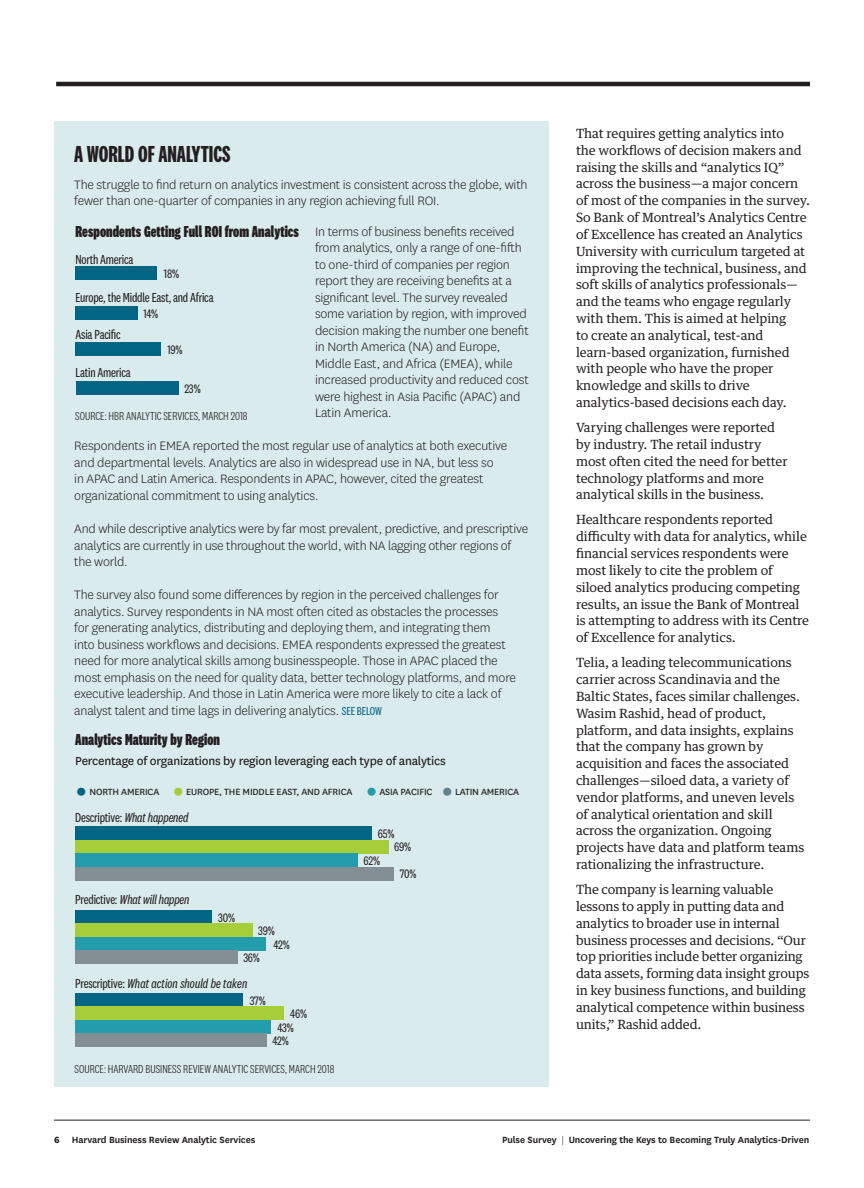
<style>
.page{position:relative;width:864px;height:1188px;background:#fff}
.page>*{position:absolute;margin:0;border:0;box-sizing:border-box;transform-origin:0 0}
.SIDEBAR_B-HED{font:700 24px "National 2 Compressed";color:#231f20}
.t1{font:800 16.5px "National 2 Compressed";letter-spacing:.005em;color:#231f20}
.SIDEBAR_TEXT{font:300 14.25px/16.5px "National HBR";letter-spacing:-.01em;color:#231f20}
.t2{font:13.5px "National 2 Condensed";letter-spacing:-.015em;color:#231f20}
.t3{font:13.5px "HBR Stationery";letter-spacing:-.015em;color:#231f20}
.t4{font:italic 13.5px "National 2 Condensed";color:#231f20}
.INT_BODY{font:12.75px/16.8px "Guardian Text Egyp HBR";letter-spacing:-.005em;color:#231f20}
.t5{font:12.75px "National 2 Condensed";letter-spacing:-.02em;color:#231f20}
.t6{font:300 12px "National 2 Condensed";color:#231f20}
.t7{font:600 10.5px "National HBR";letter-spacing:-.01em;color:#231f20}
.t8{font:10.5px "National HBR";letter-spacing:-.015em;color:#231f20}
.s1{font-family:"National 2 Condensed";font-weight:400;font-size:12px;color:#016584}
.s2{font-family:"HBR Stationery";font-size:31.5px;color:#016584}
.s3{font-family:"HBR Stationery";font-size:31.5px;color:#a6ce39}
.s4{font-family:"HBR Stationery";font-size:31.5px;color:#239dab}
.s5{font-family:"HBR Stationery";font-size:31.5px;color:#638388}
.s6{font-style:italic}
.s7{font-style:normal}
.s8{font-weight:800}
.s9{font-weight:300}
</style>
<div class="page">
<hr style="left:56px;top:82px;width:754px;height:4px;background:#231f20">
<hr style="left:54px;top:1120px;width:756px;height:1px;background:#231f20">
<div style="left:54px;top:122px;width:495px;height:965px;background:#daebed"></div>
<div style="left:75px;top:826px;width:297px;height:14px;background:#016584"></div>
<div style="left:75px;top:840px;width:313px;height:13px;background:#a6ce39"></div>
<div style="left:75px;top:853px;width:283px;height:14px;background:#239dab"></div>
<div style="left:75px;top:867px;width:319px;height:13px;background:#838e95"></div>
<div style="left:75px;top:910px;width:136px;height:14px;background:#016584"></div>
<div style="left:75px;top:924px;width:177px;height:13px;background:#a6ce39"></div>
<div style="left:75px;top:937px;width:191px;height:14px;background:#239dab"></div>
<div style="left:75px;top:951px;width:163px;height:13px;background:#838e95"></div>
<div style="left:75px;top:993px;width:168px;height:13px;background:#016584"></div>
<div style="left:75px;top:1006px;width:209px;height:14px;background:#a6ce39"></div>
<div style="left:75px;top:1020px;width:195px;height:13px;background:#239dab"></div>
<div style="left:75px;top:1033px;width:192px;height:14px;background:#838e95"></div>
<div style="left:76px;top:266px;width:81px;height:14px;background:#016584"></div>
<div style="left:76px;top:306px;width:62px;height:14px;background:#016584"></div>
<div style="left:76px;top:343px;width:85px;height:13px;background:#016584"></div>
<div style="left:76px;top:381px;width:103px;height:14px;background:#016584"></div>
<p class="SIDEBAR_B-HED" style="left:74px;top:141px;width:158px">A WORLD OF ANALYTICS</p>
<p class="SIDEBAR_TEXT" style="left:74px;top:176px;width:455px">The struggle to find return on analytics investment is consistent across the globe, with fewer than one-quarter of companies in any region achieving full ROI.</p>
<p class="SIDEBAR_TEXT" style="left:315px;top:223px;width:215px">In terms of business benefits received from analytics, only a range of one-fifth to one-third of companies per region report they are receiving benefits at a significant level. The survey revealed some variation by region, with improved decision making the number one benefit in North America (NA) and Europe, Middle East, and Africa (EMEA), while increased productivity and reduced cost were highest in Asia Pacific (APAC) and Latin America.</p>
<p class="SIDEBAR_TEXT" style="left:74px;top:437px;width:435px">Respondents in EMEA reported the most regular use of analytics at both executive and departmental levels. Analytics are also in widespread use in NA, but less so<br>in APAC and Latin America. Respondents in APAC, however, cited the greatest organizational commitment to using analytics.</p>
<p class="SIDEBAR_TEXT" style="left:74px;top:520px;width:456px">And while descriptive analytics were by far most prevalent, predictive, and prescriptive analytics are currently in use throughout the world, with NA lagging other regions of the world.</p>
<p class="SIDEBAR_TEXT" style="left:74px;top:586px;width:443px">The survey also found some differences by region in the perceived challenges for analytics. Survey respondents in NA most often cited as obstacles the processes for generating analytics, distributing and deploying them, and integrating them<br>into business workflows and decisions. EMEA respondents expressed the greatest need for more analytical skills among businesspeople. Those in APAC placed the most emphasis on the need for quality data, better technology platforms, and more executive leadership. And those in Latin America were more likely to cite a lack of analyst talent and time lags in delivering analytics. <span class="s1">SEE BELOW</span></p>
<p class="t1" style="left:75px;top:731px;width:146px">Analytics Maturity by Region</p>
<p class="t3" style="left:75px;top:752px;width:372px">Percentage of organizations by region leveraging each type of analytics</p>
<p class="t8" style="left:75px;top:785px;width:86px"><span class="s2">•</span> NORTH AMERICA</p>
<p class="t8" style="left:172px;top:785px;width:182px"><span class="s3">•</span> EUROPE, THE MIDDLE EAST, AND AFRICA</p>
<p class="t8" style="left:365px;top:785px;width:69px"><span class="s4">•</span> ASIA PACIFIC</p>
<p class="t8" style="left:441px;top:785px;width:80px"><span class="s5">•</span> LATIN AMERICA</p>
<p class="t2" style="left:75px;top:810px;width:114px">Descriptive: <span class="s6">What happened</span></p>
<p class="t1" style="left:76px;top:223px;width:225px">Respondents Getting Full ROI from Analytics</p>
<p class="t2" style="left:76px;top:253px;width:59px">North America</p>
<p class="t2" style="left:76px;top:290px;width:140px">Europe, the Middle East, and Africa</p>
<p class="t2" style="left:76px;top:328px;width:47px">Asia Pacific</p>
<p class="t2" style="left:76px;top:365px;width:57px">Latin America</p>
<p class="t5" style="left:164px;top:267px;width:17px">18%</p>
<p class="t5" style="left:143px;top:307px;width:16px">14%</p>
<p class="t5" style="left:167px;top:343px;width:17px">19%</p>
<p class="t5" style="left:184px;top:382px;width:18px">23%</p>
<p class="t6" style="left:75px;top:410px;width:174px">SOURCE: HBR ANALYTIC SERVICES, MARCH 2018</p>
<p class="t5" style="left:378px;top:827px;width:18px">65%</p>
<p class="t4" style="left:75px;top:893px;width:115px"><span class="s7">Predictive:</span> What will happen</p>
<p class="t5" style="left:218px;top:911px;width:18px">30%</p>
<p class="t5" style="left:258px;top:924px;width:18px">39%</p>
<p class="t5" style="left:273px;top:938px;width:18px">42%</p>
<p class="t5" style="left:243px;top:951px;width:18px">36%</p>
<p class="t5" style="left:250px;top:993px;width:18px">37%</p>
<p class="t4" style="left:75px;top:976px;width:173px"><span class="s7">Prescriptive:</span> What action should be taken</p>
<p class="t5" style="left:290px;top:1007px;width:19px">46%</p>
<p class="t5" style="left:277px;top:1020px;width:18px">43%</p>
<p class="t5" style="left:272px;top:1034px;width:18px">42%</p>
<p class="t6" style="left:75px;top:1063px;width:261px">SOURCE: HARVARD BUSINESS REVIEW ANALYTIC SERVICES, MARCH 2018</p>
<p class="t5" style="left:363px;top:854px;width:18px">62%</p>
<p class="t5" style="left:394px;top:840px;width:19px">69%</p>
<p class="t5" style="left:400px;top:867px;width:18px">70%</p>
<p class="INT_BODY" style="left:576px;top:124px;width:236px">That requires getting analytics into<br>the workflows of decision makers and raising the skills and “analytics IQ” across the business—a major concern of most of the companies in the survey.<br>So Bank of Montreal’s Analytics Centre of Excellence has created an Analytics University with curriculum targeted at improving the technical, business, and soft skills of analytics professionals— and the teams who engage regularly with them. This is aimed at helping<br>to create an analytical, test-and learn-based organization, furnished with people who have the proper knowledge and skills to drive analytics-based decisions each day.</p>
<p class="INT_BODY" style="left:576px;top:418px;width:213px">Varying challenges were reported by industry. The retail industry most often cited the need for better technology platforms and more analytical skills in the business.</p>
<p class="INT_BODY" style="left:576px;top:510px;width:235px">Healthcare respondents reported difficulty with data for analytics, while financial services respondents were most likely to cite the problem of siloed analytics producing competing results, an issue the Bank of Montreal is attempting to address with its Centre of Excellence for analytics.</p>
<p class="INT_BODY" style="left:576px;top:653px;width:230px">Telia, a leading telecommunications carrier across Scandinavia and the Baltic States, faces similar challenges.<br>Wasim Rashid, head of product, platform, and data insights, explains that the company has grown by acquisition and faces the associated challenges—siloed data, a variety of vendor platforms, and uneven levels of analytical orientation and skill across the organization. Ongoing projects have data and platform teams rationalizing the infrastructure.</p>
<p class="INT_BODY" style="left:576px;top:880px;width:235px">The company is learning valuable lessons to apply in putting data and analytics to broader use in internal business processes and decisions. “Our top priorities include better organizing data assets, forming data insight groups in key business functions, and building analytical competence within business units,” Rashid added.</p>
<p class="t7" style="left:54px;top:1133px;width:203px"><span class="s8">6</span> Harvard Business Review Analytic Services</p>
<p class="t7" style="left:502px;top:1133px;width:309px">Pulse Survey <span class="s9">|</span> Uncovering the Keys to Becoming Truly Analytics-Driven</p>
</div>
